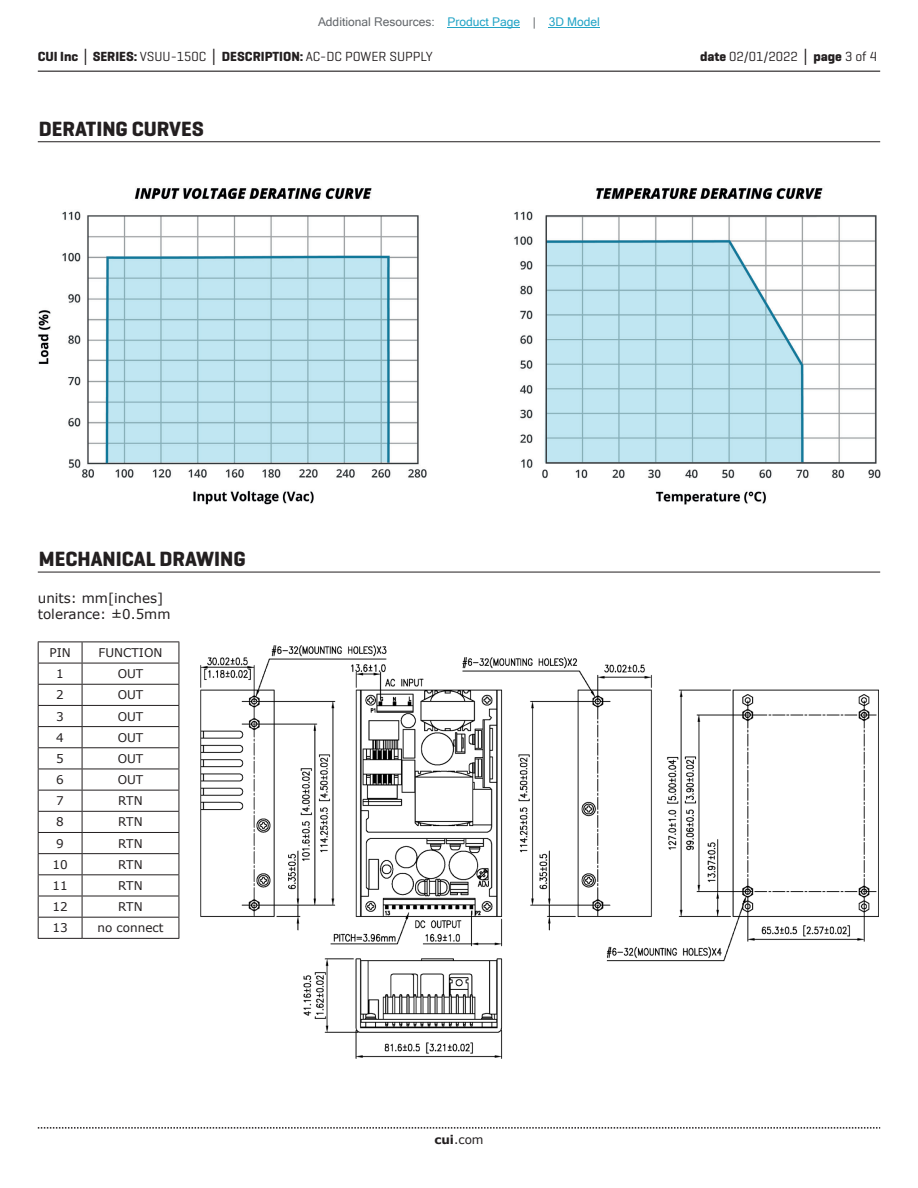
<style>
.page{position:relative;width:918px;height:1188px;background:#fff}
.page>*{position:absolute;margin:0;border:0;box-sizing:border-box;transform-origin:0 0}
.t1{font:700 21px "Geogrotesque";color:#231f20}
.t2{font:700 13.5px "Geogrotesque";color:#231f20}
.t3{font:13.5px/16.2px "Verdana";color:#231f20}
.t4{font:13.5px "Geogrotesque";color:#231f20}
.t5{font:12px "Verdana";color:#231f20}
.t6{font:12px "Microsoft Sans Serif";color:#63676b}
.s1{color:#23a4c6}
.s2{font-family:"Verdana"}
.s3{font-weight:400}
.s4{font-weight:700}
.s5{font-family:"Verdana";font-weight:700}
</style>
<div class="page">
<hr style="left:38px;top:71px;width:842px;height:1px;background:#231f20">
<svg style="left:38px;top:1127px;width:842px;height:2px"></svg>
<hr style="left:38px;top:141px;width:842px;height:1px;background:#231f20">
<hr style="left:38px;top:572px;width:842px;height:1px;background:#231f20">
<hr style="left:38px;top:684px;width:44px;height:1px;background:#231f20">
<hr style="left:82px;top:684px;width:97px;height:1px;background:#231f20">
<hr style="left:38px;top:705px;width:44px;height:1px;background:#231f20">
<hr style="left:82px;top:705px;width:97px;height:1px;background:#231f20">
<hr style="left:38px;top:726px;width:44px;height:1px;background:#231f20">
<hr style="left:82px;top:726px;width:97px;height:1px;background:#231f20">
<hr style="left:38px;top:747px;width:44px;height:1px;background:#231f20">
<hr style="left:82px;top:747px;width:97px;height:1px;background:#231f20">
<hr style="left:38px;top:769px;width:44px;height:1px;background:#231f20">
<hr style="left:82px;top:769px;width:97px;height:1px;background:#231f20">
<hr style="left:38px;top:790px;width:44px;height:1px;background:#231f20">
<hr style="left:82px;top:790px;width:97px;height:1px;background:#231f20">
<hr style="left:38px;top:811px;width:44px;height:1px;background:#231f20">
<hr style="left:82px;top:811px;width:97px;height:1px;background:#231f20">
<hr style="left:38px;top:832px;width:44px;height:1px;background:#231f20">
<hr style="left:82px;top:832px;width:97px;height:1px;background:#231f20">
<hr style="left:38px;top:853px;width:44px;height:1px;background:#231f20">
<hr style="left:82px;top:853px;width:97px;height:1px;background:#231f20">
<hr style="left:38px;top:874px;width:44px;height:1px;background:#231f20">
<hr style="left:82px;top:874px;width:97px;height:1px;background:#231f20">
<hr style="left:38px;top:896px;width:44px;height:1px;background:#231f20">
<hr style="left:82px;top:896px;width:97px;height:1px;background:#231f20">
<hr style="left:38px;top:917px;width:44px;height:1px;background:#231f20">
<hr style="left:82px;top:917px;width:97px;height:1px;background:#231f20">
<hr style="left:38px;top:938px;width:44px;height:1px;background:#231f20">
<hr style="left:82px;top:938px;width:97px;height:1px;background:#231f20">
<hr style="left:38px;top:642px;width:44px;height:1px;background:#231f20">
<svg style="left:38px;top:642px;width:1px;height:296px"></svg>
<hr style="left:82px;top:642px;width:97px;height:1px;background:#231f20">
<svg style="left:82px;top:642px;width:1px;height:296px"></svg>
<svg style="left:179px;top:642px;width:1px;height:296px"></svg>
<hr style="left:38px;top:663px;width:44px;height:1px;background:#231f20">
<hr style="left:82px;top:663px;width:97px;height:1px;background:#231f20">
<img style="left:201px;top:646px;width:677px;height:412px">
<img style="left:38px;top:188px;width:842px;height:316px">
<hr style="left:448px;top:27px;width:72px;height:1px;background:#23a4c6">
<hr style="left:549px;top:27px;width:51px;height:1px;background:#23a4c6">
<p class="t6" style="left:318px;top:15px;width:283px">Additional Resources: <span class="s1">Product Page</span> | <span class="s1">3D Model</span></p>
<p class="t2" style="left:38px;top:48px;width:397px">CUI Inc <span class="s2">│</span> SERIES: <span class="s3">VSUU-150C</span> <span class="s2">│</span> DESCRIPTION: <span class="s3">AC-DC POWER SUPPLY</span></p>
<p class="t4" style="left:700px;top:48px;width:179px"><span class="s4">date</span> 02/01/2022 <span class="s5">│</span> <span class="s4">page</span> 3 of 4</p>
<h1 class="t1" style="left:39px;top:116px;width:167px">DERATING CURVES</h1>
<h1 class="t1" style="left:39px;top:546px;width:208px">MECHANICAL DRAWING</h1>
<p class="t3" style="left:38px;top:590px;width:134px">units: mm[inches] tolerance: ±0.5mm</p>
<p class="t5" style="left:49px;top:644px;width:23px">PIN</p>
<p class="t5" style="left:99px;top:644px;width:65px">FUNCTION</p>
<p class="t5" style="left:56px;top:666px;width:9px">1</p>
<p class="t5" style="left:118px;top:666px;width:27px">OUT</p>
<p class="t5" style="left:56px;top:687px;width:9px">2</p>
<p class="t5" style="left:118px;top:687px;width:27px">OUT</p>
<p class="t5" style="left:56px;top:708px;width:9px">3</p>
<p class="t5" style="left:118px;top:708px;width:27px">OUT</p>
<p class="t5" style="left:56px;top:729px;width:9px">4</p>
<p class="t5" style="left:118px;top:729px;width:27px">OUT</p>
<p class="t5" style="left:56px;top:750px;width:9px">5</p>
<p class="t5" style="left:118px;top:750px;width:27px">OUT</p>
<p class="t5" style="left:56px;top:772px;width:9px">6</p>
<p class="t5" style="left:118px;top:772px;width:27px">OUT</p>
<p class="t5" style="left:56px;top:793px;width:9px">7</p>
<p class="t5" style="left:118px;top:793px;width:26px">RTN</p>
<p class="t5" style="left:56px;top:814px;width:9px">8</p>
<p class="t5" style="left:118px;top:814px;width:26px">RTN</p>
<p class="t5" style="left:56px;top:835px;width:9px">9</p>
<p class="t5" style="left:118px;top:835px;width:26px">RTN</p>
<p class="t5" style="left:52px;top:856px;width:17px">10</p>
<p class="t5" style="left:118px;top:856px;width:26px">RTN</p>
<p class="t5" style="left:52px;top:877px;width:17px">11</p>
<p class="t5" style="left:118px;top:877px;width:26px">RTN</p>
<p class="t5" style="left:52px;top:899px;width:17px">12</p>
<p class="t5" style="left:118px;top:899px;width:26px">RTN</p>
<p class="t5" style="left:52px;top:920px;width:17px">13</p>
<p class="t5" style="left:98px;top:920px;width:67px">no connect</p>
<p class="t5" style="left:434px;top:1131px;width:51px"><span class="s4">cui</span>.com</p>
</div>
